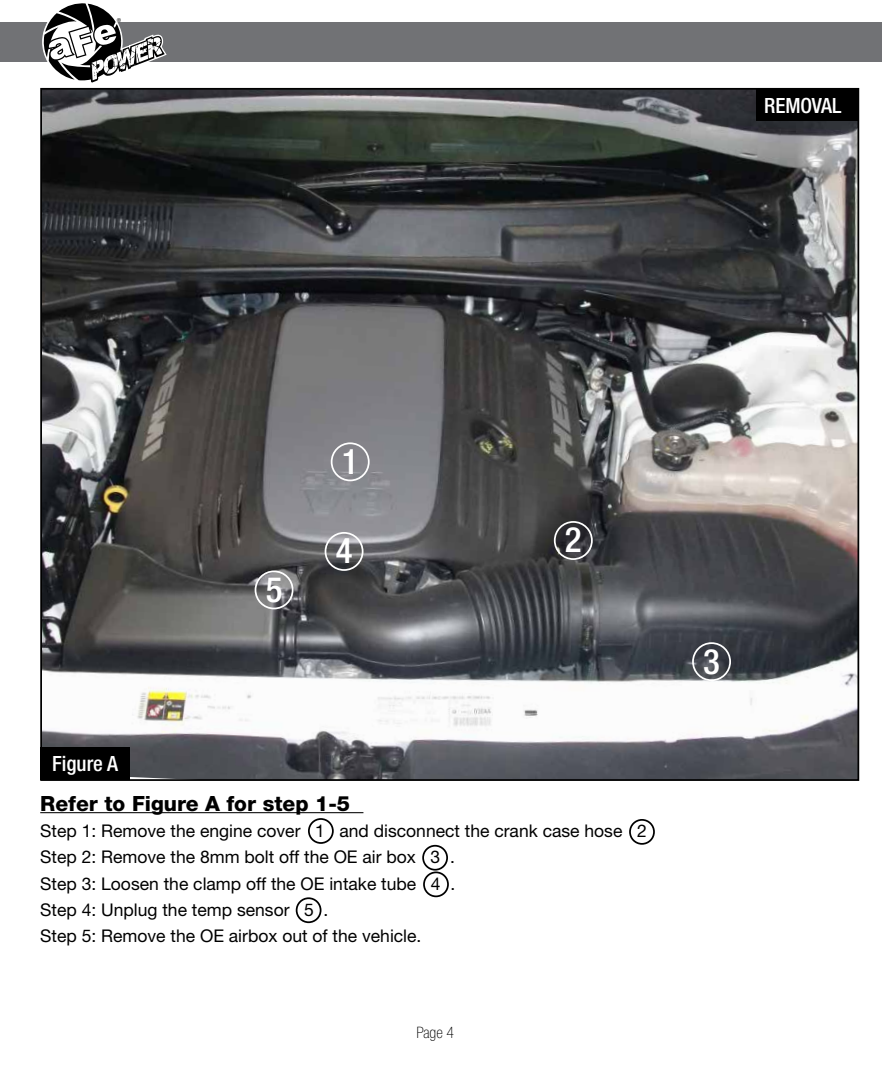
<style>
.page{position:relative;width:882px;height:1071px;background:#fff}
.page>*{position:absolute;margin:0;border:0;box-sizing:border-box;transform-origin:0 0}
.t1{font:500 condensed 35px "Helvetica Neue";color:#fff}
.t2{font:800 21px "Helvetica Neue";color:#000}
.t3{font:500 condensed 21px "Helvetica Neue";color:#fff}
.t4{font:17.5px/26.2px "Helvetica Neue";color:#000}
.t5{font:100 condensed 15.75px "Helvetica Neue";color:#000}
.t6{font:8.75px "Myriad";color:#000}
</style>
<div class="page">
<div style="left:0;top:23px;width:882px;height:39px;background:#717275"></div>
<svg style="left:43px;top:3px;width:124px;height:80px"></svg>
<img style="left:43px;top:91px;width:813px;height:687px">
<hr style="left:40px;top:812px;width:323px;height:1px;background:#000">
<div style="left:756px;top:88px;width:103px;height:33px;background:#000"></div>
<div style="left:554px;top:521px;width:39px;height:39px;border:2px solid #fff;border-radius:50%"></div>
<div style="left:308px;top:818px;width:26px;height:26px;border:2px solid #000;border-radius:50%"></div>
<div style="left:331px;top:442px;width:39px;height:39px;border:2px solid #fff;border-radius:50%"></div>
<div style="left:692px;top:642px;width:39px;height:39px;border:2px solid #fff;border-radius:50%"></div>
<div style="left:422px;top:845px;width:26px;height:26px;border:2px solid #000;border-radius:50%"></div>
<div style="left:423px;top:871px;width:26px;height:26px;border:2px solid #000;border-radius:50%"></div>
<div style="left:296px;top:897px;width:25px;height:26px;border:2px solid #000;border-radius:50%"></div>
<div style="left:629px;top:819px;width:26px;height:26px;border:2px solid #000;border-radius:50%"></div>
<div style="left:325px;top:532px;width:39px;height:39px;border:2px solid #fff;border-radius:50%"></div>
<div style="left:255px;top:571px;width:39px;height:38px;border:2px solid #fff;border-radius:50%"></div>
<div style="left:40px;top:747px;width:90px;height:33px;background:#000"></div>
<p class="t6" style="left:117px;top:17px;width:6px">®</p>
<p class="t3" style="left:764px;top:93px;width:79px">REMOVAL</p>
<p class="t3" style="left:52px;top:751px;width:67px">Figure A</p>
<h1 class="t1" style="left:266px;top:569px;width:18px">5</h1>
<h1 class="t1" style="left:342px;top:440px;width:18px">1</h1>
<h1 class="t1" style="left:336px;top:530px;width:18px">4</h1>
<h1 class="t1" style="left:565px;top:519px;width:18px">2</h1>
<p class="t2" style="left:40px;top:791px;width:311px">Refer to Figure A for step 1-5</p>
<p class="t4" style="left:40px;top:818px;width:608px">Step 1: Remove the engine cover 1 and disconnect the crank case hose 2<br>Step 2: Remove the 8mm bolt off the OE air box 3 .<br>Step 3: Loosen the clamp off the OE intake tube 4 .<br>Step 4: Unplug the temp sensor 5 .<br>Step 5: Remove the OE airbox out of the vehicle.</p>
<p class="t5" style="left:416px;top:1024px;width:39px">Page 4</p>
<h1 class="t1" style="left:703px;top:640px;width:18px">3</h1>
</div>
